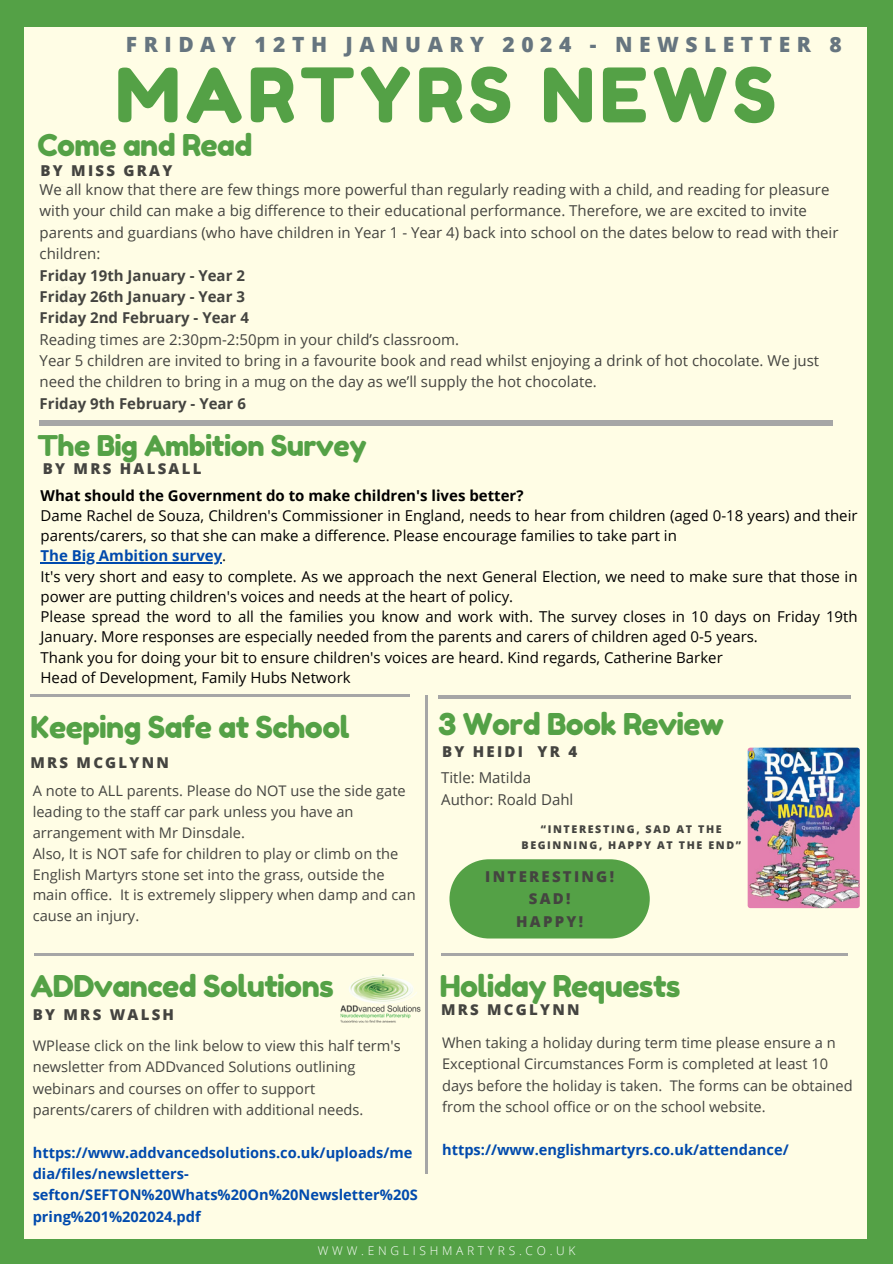
<style>
.page{position:relative;width:893px;height:1264px;background:#fff}
.page>*{position:absolute;margin:0;border:0;box-sizing:border-box;transform-origin:0 0}
.t1{font:74.85px "Fredoka One";letter-spacing:.065em;color:#54a146}
.t2{font:30px "Fredoka One";letter-spacing:-.02em;color:#54a146}
.t3{font:28.5px "Fredoka One";letter-spacing:-.02em;color:#54a146}
.t4{font:800 21px "Open Sans";letter-spacing:.31em;color:#66757f}
.t5{font:15px/20.2px "Open Sans";color:#000}
.t6{font:15px/21.3px "Open Sans";color:#444440}
.t7{font:700 15px "Open Sans";color:#444440}
.t8{font:800 15px "Open Sans";letter-spacing:.15em;color:#444440}
.t9{font:700 15px "Open Sans";color:#000}
.t10{font:700 15px "Open Sans";color:#004aad}
.t11{font:14.55px/21.3px "Open Sans";color:#444440}
.t12{font:700 14.55px/21.3px "Open Sans";color:#004aad}
.t13{font:300 12px "Open Sans";letter-spacing:.31em;color:#fff}
.t14{font:800 10.65px/16px "Open Sans";letter-spacing:.15em;color:#444440;text-align:center}
.s1{font-weight:400;color:#000}
</style>
<div class="page">
<div style="left:0;top:0;width:892px;height:1263px;background:#54a146"></div>
<div style="left:25px;top:27px;width:841px;height:1210px;background:#fffde5"></div>
<hr style="left:425px;top:695px;width:2px;height:479px;background:#a6a6a6">
<hr style="left:31px;top:694px;width:379px;height:2px;background:#a6a6a6">
<img style="left:747px;top:747px;width:112px;height:161px;border-radius:3px">
<svg style="left:449px;top:859px;width:200px;height:79px;background:#62a853"></svg>
<hr style="left:438px;top:696px;width:412px;height:2px;background:#a6a6a6">
<hr style="left:34px;top:953px;width:380px;height:2px;background:#a6a6a6">
<hr style="left:441px;top:953px;width:406px;height:2px;background:#a6a6a6">
<img style="left:340px;top:974px;width:81px;height:48px;border-radius:2px">
<div style="left:40px;top:420px;width:793px;height:5px;background:#a6a6a6"></div>
<hr style="left:41px;top:562px;width:181px;height:1px;background:#004aad">
<p class="t4" style="left:126px;top:30px;width:717px">FRIDAY 12TH JANUARY 2024 - NEWSLETTER 8</p>
<p class="t1" style="left:115px;top:49px;width:662px">MARTYRS NEWS</p>
<p class="t2" style="left:37px;top:127px;width:216px">Come and Read</p>
<p class="t8" style="left:41px;top:160px;width:133px">BY MISS GRAY</p>
<p class="t6" style="left:40px;top:178px;width:800px">We all know that there are few things more powerful than regularly reading with a child, and reading for pleasure with your child can make a big difference to their educational performance. Therefore, we are excited to invite parents and guardians (who have children in Year 1 - Year 4) back into school on the dates below to read with their children:</p>
<p class="t7" style="left:40px;top:264px;width:207px">Friday 19th January - Year 2</p>
<p class="t7" style="left:40px;top:286px;width:207px">Friday 26th January - Year 3</p>
<p class="t7" style="left:40px;top:307px;width:211px">Friday 2nd February - Year 4</p>
<p class="t6" style="left:40px;top:328px;width:421px">Reading times are 2:30pm-2:50pm in your child’s classroom.</p>
<p class="t6" style="left:40px;top:349px;width:781px">Year 5 children are invited to bring in a favourite book and read whilst enjoying a drink of hot chocolate. We just need the children to bring in a mug on the day as we’ll supply the hot chocolate.</p>
<p class="t7" style="left:40px;top:393px;width:208px">Friday 9th February - Year 6</p>
<p class="t3" style="left:37px;top:428px;width:331px">The Big Ambition Survey</p>
<p class="t8" style="left:43px;top:458px;width:160px">BY MRS HALSALL</p>
<p class="t9" style="left:41px;top:484px;width:484px">What should the Government do to make children's lives better?</p>
<p class="t5" style="left:41px;top:505px;width:818px">Dame Rachel de Souza, Children's Commissioner in England, needs to hear from children (aged 0-18 years) and their parents/carers, so that she can make a difference. Please encourage families to take part in</p>
<p class="t10" style="left:41px;top:545px;width:187px">The Big Ambition survey<span class="s1">.</span></p>
<p class="t5" style="left:41px;top:565px;width:818px">It's very short and easy to complete. As we approach the next General Election, we need to make sure that those in power are putting children's voices and needs at the heart of policy.</p>
<p class="t5" style="left:41px;top:606px;width:818px">Please spread the word to all the families you know and work with. The survey closes in 10 days on Friday 19th<br>January. More responses are especially needed from the parents and carers of children aged 0-5 years.</p>
<p class="t5" style="left:41px;top:646px;width:683px">Thank you for doing your bit to ensure children's voices are heard. Kind regards, Catherine Barker</p>
<p class="t5" style="left:41px;top:667px;width:311px">Head of Development, Family Hubs Network</p>
<p class="t2" style="left:31px;top:709px;width:320px">Keeping Safe at School</p>
<p class="t8" style="left:31px;top:751px;width:140px">MRS MCGLYNN</p>
<p class="t11" style="left:33px;top:780px;width:374px;line-height:20.9px">A note to ALL parents. Please do NOT use the side gate leading to the staff car park unless you have an arrangement with Mr Dinsdale.</p>
<p class="t11" style="left:33px;top:842px;width:384px;line-height:20.9px">Also, It is NOT safe for children to play or climb on the English Martyrs stone set into the grass, outside the main office. It is extremely slippery when damp and can cause an injury.</p>
<p class="t2" style="left:31px;top:968px;width:305px">ADDvanced Solutions</p>
<p class="t8" style="left:33px;top:1003px;width:143px">BY MRS WALSH</p>
<p class="t11" style="left:33px;top:1034px;width:369px">WPlease click on the link below to view this half term's newsletter from ADDvanced Solutions outlining webinars and courses on offer to support parents/carers of children with additional needs.</p>
<p class="t12" style="left:33px;top:1141px;width:386px">https://www.addvancedsolutions.co.uk/uploads/me dia/files/newsletters&shy;sefton/SEFTON%20Whats%20On%20Newsletter%20S pring%201%202024.pdf</p>
<p class="t2" style="left:438px;top:705px;width:287px">3 Word Book Review</p>
<p class="t8" style="left:442px;top:740px;width:136px">BY HEIDI YR 4</p>
<p class="t6" style="left:441px;top:766px;width:91px">Title: Matilda</p>
<p class="t6" style="left:441px;top:788px;width:134px">Author: Roald Dahl</p>
<p class="t14" style="left:521px;top:820px;width:221px">“INTERESTING, SAD AT THE<br>BEGINNING, HAPPY AT THE END”</p>
<p class="t8" style="left:485px;top:865px;width:130px">INTERESTING!</p>
<p class="t8" style="left:528px;top:888px;width:43px">SAD!</p>
<p class="t8" style="left:516px;top:910px;width:68px">HAPPY!</p>
<p class="t2" style="left:439px;top:968px;width:242px">Holiday Requests</p>
<p class="t8" style="left:441px;top:998px;width:140px">MRS MCGLYNN</p>
<p class="t11" style="left:442px;top:1031px;width:395px">When taking a holiday during term time please ensure a n</p>
<p class="t11" style="left:442px;top:1053px;width:412px">Exceptional Circumstances Form is completed at least 10 days before the holiday is taken. The forms can be obtained from the school office or on the school website.</p>
<p class="t12" style="left:442px;top:1138px;width:348px">https://www.englishmartyrs.co.uk/attendance/</p>
<p class="t13" style="left:318px;top:1242px;width:259px">WWW.ENGLISHMARTYRS.CO.UK</p>
</div>
